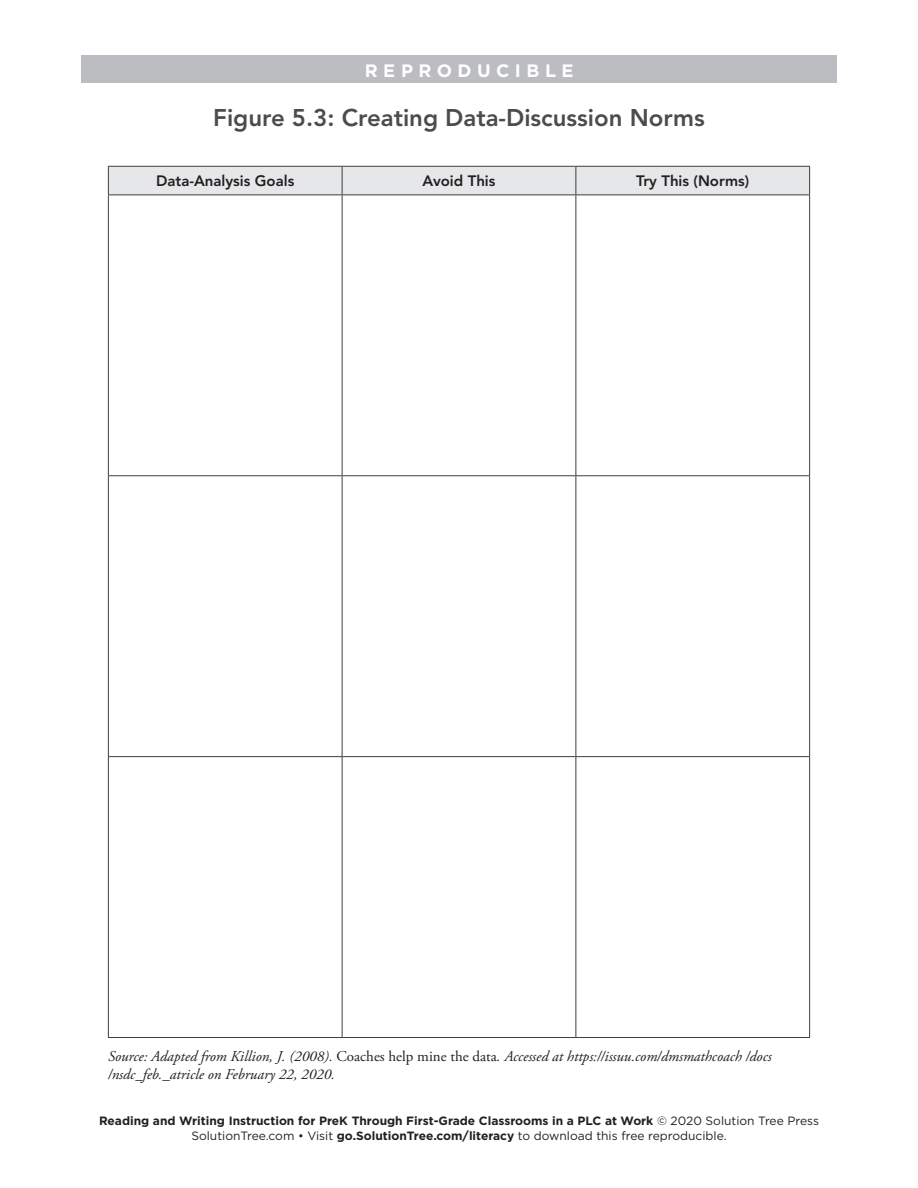
<style>
.page{position:relative;width:918px;height:1188px;background:#fff}
.page>*{position:absolute;margin:0;border:0;box-sizing:border-box;transform-origin:0 0}
.repro_title{font:800 24px "Avenir LT Std";color:#4b4c4d}
.t1{font:700 18px "Gotham";letter-spacing:.305em;color:#fff}
.source_note{font:italic 15px/18px "Adobe Garamond Pro";color:#231f20}
.figure_header_text{font:800 15px "Avenir LT Std";color:#231f20}
.t2{font:700 12px/15px "Gotham";color:#231f20;text-align:center}
.s1{font-style:normal}
.s2{font-weight:400}
</style>
<div class="page">
<div style="left:81px;top:56px;width:756px;height:27px;background:#bcbdc0"></div>
<hr style="left:342px;top:195px;width:1px;height:280px;background:#3e3e3f">
<hr style="left:576px;top:195px;width:1px;height:280px;background:#3e3e3f">
<hr style="left:108px;top:475px;width:234px;height:1px;background:#3e3e3f">
<hr style="left:342px;top:475px;width:234px;height:1px;background:#3e3e3f">
<hr style="left:342px;top:476px;width:1px;height:280px;background:#3e3e3f">
<hr style="left:576px;top:475px;width:234px;height:1px;background:#3e3e3f">
<hr style="left:576px;top:476px;width:1px;height:280px;background:#3e3e3f">
<hr style="left:108px;top:756px;width:234px;height:1px;background:#3e3e3f">
<hr style="left:342px;top:756px;width:234px;height:1px;background:#3e3e3f">
<hr style="left:342px;top:757px;width:1px;height:280px;background:#3e3e3f">
<hr style="left:576px;top:756px;width:234px;height:1px;background:#3e3e3f">
<hr style="left:576px;top:757px;width:1px;height:280px;background:#3e3e3f">
<svg style="left:108px;top:166px;width:702px;height:29px;background:#dddee0"></svg>
<hr style="left:108px;top:195px;width:234px;height:1px;background:#3e3e3f">
<hr style="left:108px;top:195px;width:1px;height:280px;background:#3e3e3f">
<hr style="left:342px;top:195px;width:234px;height:1px;background:#3e3e3f">
<hr style="left:576px;top:195px;width:234px;height:1px;background:#3e3e3f">
<hr style="left:809px;top:195px;width:1px;height:280px;background:#3e3e3f">
<hr style="left:108px;top:476px;width:1px;height:280px;background:#3e3e3f">
<hr style="left:809px;top:476px;width:1px;height:280px;background:#3e3e3f">
<hr style="left:108px;top:757px;width:1px;height:280px;background:#3e3e3f">
<hr style="left:809px;top:757px;width:1px;height:280px;background:#3e3e3f">
<hr style="left:108px;top:1037px;width:234px;height:1px;background:#3e3e3f">
<hr style="left:342px;top:1037px;width:234px;height:1px;background:#3e3e3f">
<hr style="left:576px;top:1037px;width:234px;height:1px;background:#3e3e3f">
<h2 class="t1" style="left:365px;top:58px;width:210px">REPRODUCIBLE</h2>
<p class="repro_title" style="left:213px;top:104px;width:493px">Figure 5.3: Creating Data-Discussion Norms</p>
<p class="figure_header_text" style="left:156px;top:172px;width:140px">Data-Analysis Goals</p>
<p class="figure_header_text" style="left:422px;top:172px;width:75px">Avoid This</p>
<p class="figure_header_text" style="left:636px;top:172px;width:115px">Try This (Norms)</p>
<p class="source_note" style="left:108px;top:1047px;width:665px">Source: Adapted from Killion, J. (2008). <span class="s1">Coaches help mine the data</span>. Accessed at https://issuu.com/dmsmathcoach /docs /nsdc_feb._atricle on February 22, 2020.</p>
<p class="t2" style="left:99px;top:1113px;width:721px">Reading and Writing Instruction for PreK Through First-Grade Classrooms in a PLC at Work <span class="s2">© 2020 Solution Tree Press<br>SolutionTree.com • Visit</span> go.SolutionTree.com/literacy <span class="s2">to download this free reproducible.</span></p>
</div>
